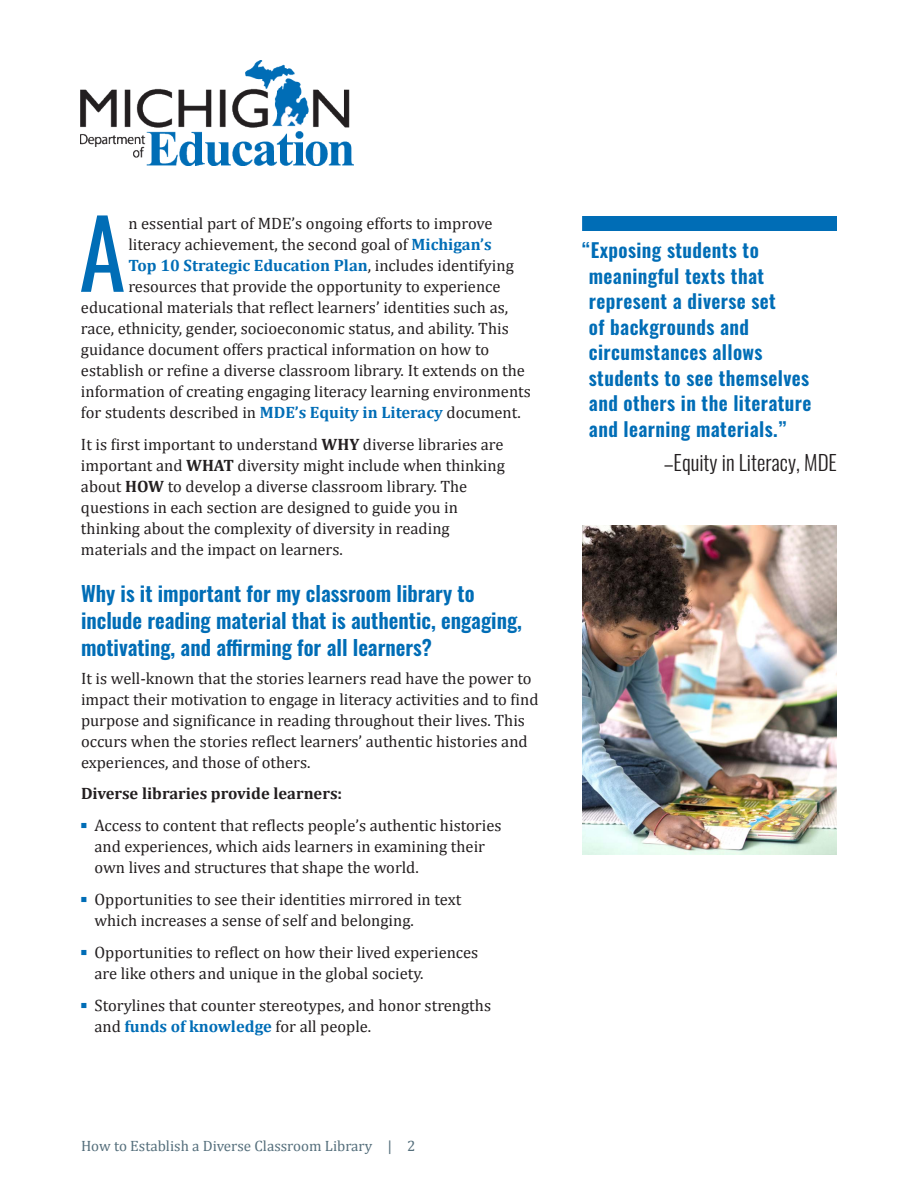
<style>
.page{position:relative;width:918px;height:1188px;background:#fff}
.page>*{position:absolute;margin:0;border:0;box-sizing:border-box;transform-origin:0 0}
.t1{font:94.35px "Oswald";color:#006db6}
.t2{font:600 21px/27px "Oswald";color:#006db6}
.t3{font:300 21px "Oswald";color:#231f20}
.t4{font:600 19.5px/25.5px "Oswald";letter-spacing:.02em;color:#006db6}
.t5{font:16.5px/21px "Cambria";color:#231f20}
.t6{font:700 16.5px "Cambria";color:#006db6}
.t7{font:700 16.5px "Cambria";color:#231f20}
.t8{font:15px "Cambria";color:#556f7c}
.s1{font-weight:700;color:#006db6}
.s2{font-weight:400;color:#231f20}
.s3{font-weight:700}
</style>
<div class="page">
<img style="left:81px;top:60px;width:273px;height:105px">
<div style="left:582px;top:216px;width:255px;height:15px;background:#006db6"></div>
<img style="left:582px;top:525px;width:255px;height:329px">
<p class="t1" style="left:79px;top:169px;width:48px">A</p>
<p class="t5" style="left:128px;top:213px;width:366px">n essential part of MDE’s ongoing efforts to improve</p>
<p class="t5" style="left:128px;top:234px;width:365px">literacy achievement, the second goal of <span class="s1">Michigan’s</span></p>
<p class="t6" style="left:128px;top:254px;width:387px">Top 10 Strategic Education Plan<span class="s2">, includes identifying</span></p>
<p class="t5" style="left:128px;top:276px;width:374px">resources that provide the opportunity to experience</p>
<p class="t5" style="left:81px;top:297px;width:429px">educational materials that reflect learners’ identities such as,</p>
<p class="t5" style="left:81px;top:318px;width:429px">race, ethnicity, gender, socioeconomic status, and ability. This</p>
<p class="t5" style="left:81px;top:339px;width:410px">guidance document offers practical information on how to</p>
<p class="t5" style="left:81px;top:360px;width:445px">establish or refine a diverse classroom library. It extends on the</p>
<p class="t5" style="left:81px;top:381px;width:451px">information of creating engaging literacy learning environments</p>
<p class="t5" style="left:81px;top:402px;width:442px">for students described in <span class="s1">MDE’s Equity in Literacy</span> document.</p>
<p class="t5" style="left:81px;top:433px;width:425px">It is first important to understand <span class="s3">WHY</span> diverse libraries are important and <span class="s3">WHAT</span> diversity might include when thinking about <span class="s3">HOW</span> to develop a diverse classroom library. The questions in each section are designed to guide you in thinking about the complexity of diversity in reading materials and the impact on learners.</p>
<h2 class="t2" style="left:81px;top:581px;width:443px">Why is it important for my classroom library to include reading material that is authentic, engaging, motivating, and affirming for all learners?</h2>
<p class="t5" style="left:81px;top:667px;width:459px">It is well-known that the stories learners read have the power to impact their motivation to engage in literacy activities and to find purpose and significance in reading throughout their lives. This occurs when the stories reflect learners’ authentic histories and experiences, and those of others.</p>
<h3 class="t7" style="left:81px;top:782px;width:263px">Diverse libraries provide learners:</h3>
<p class="t5" style="left:94px;top:815px;width:409px;text-indent:-14px"><sup>█</sup> Access to content that reflects people’s authentic histories and experiences, which aids learners in examining their own lives and structures that shape the world.</p>
<p class="t5" style="left:94px;top:889px;width:368px;text-indent:-14px"><sup>█</sup> Opportunities to see their identities mirrored in text which increases a sense of self and belonging.</p>
<p class="t5" style="left:94px;top:942px;width:385px;text-indent:-14px"><sup>█</sup> Opportunities to reflect on how their lived experiences are like others and unique in the global society.</p>
<p class="t5" style="left:94px;top:994px;width:398px;text-indent:-14px"><sup>█</sup> Storylines that counter stereotypes, and honor strengths and <span class="s1">funds of knowledge</span> for all people.</p>
<p class="t8" style="left:81px;top:1137px;width:336px">How to Establish a Diverse Classroom Library | 2</p>
<p class="t4" style="left:589px;top:239px;width:224px;text-indent:-7px">“Exposing students to meaningful texts that represent a diverse set<br>of backgrounds and circumstances allows students to see themselves and others in the literature and learning materials.”</p>
<p class="t3" style="left:664px;top:444px;width:175px">–Equity in Literacy, MDE</p>
</div>
